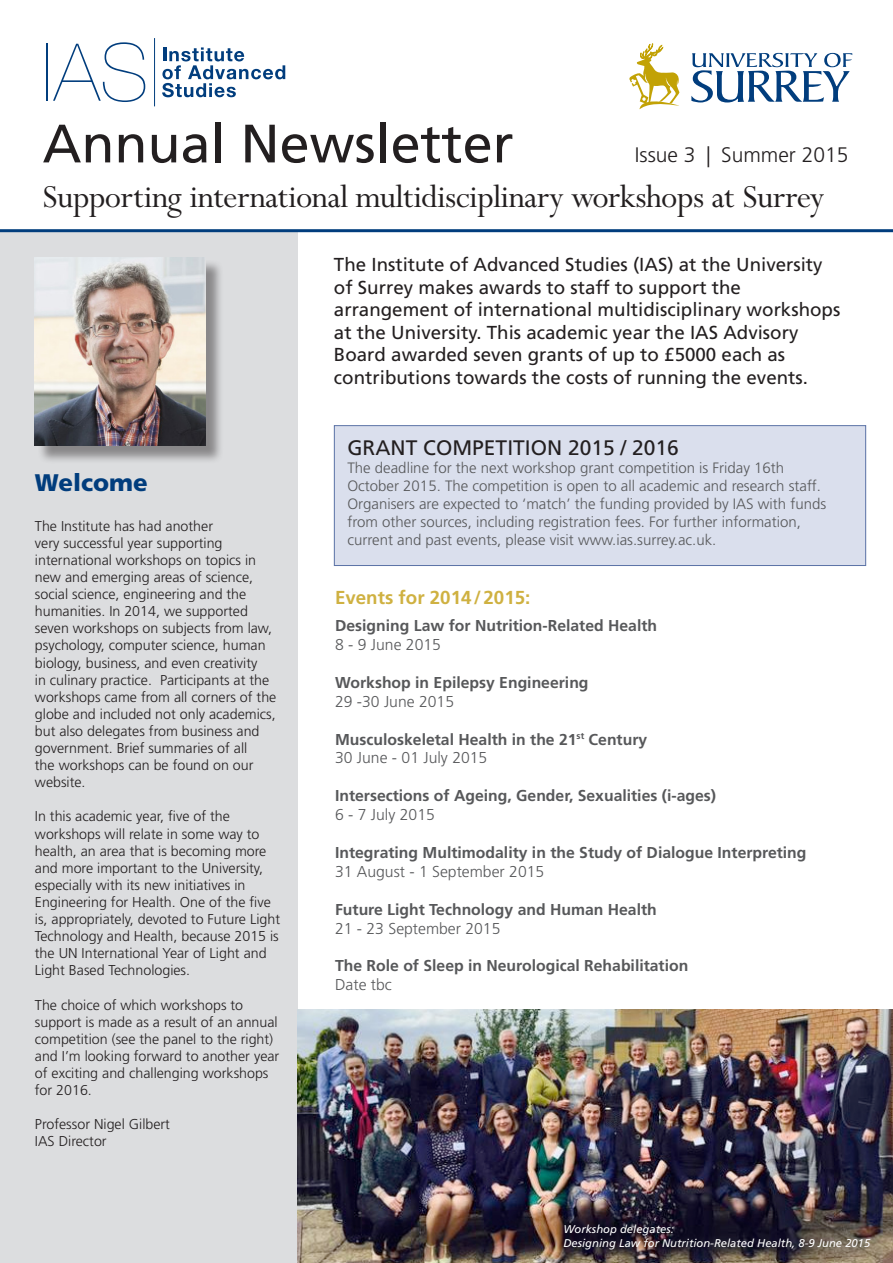
<style>
.page{position:relative;width:893px;height:1263px;background:#fff}
.page>*{position:absolute;margin:0;border:0;box-sizing:border-box;transform-origin:0 0}
.Introduction_Text{font:54px "Frutiger LT Std";color:#231f20}
.t1{font:35.85px "Perpetua MT Std";letter-spacing:-.01em;color:#231f20}
.Introduction_Text-2{font:900 24px "Frutiger LT Std";color:#013d7d}
.Introduction_Text-3{font:21px "Frutiger LT Std";color:#231f20}
.Introduction_Text-4{font:300 21px "Frutiger LT Std";color:#231f20}
.Introduction_Text-5{font:18.75px/22.5px "Frutiger LT Std";color:#231f20}
.Introduction_Text-6{font:700 18.75px "Frutiger LT Std";color:#cfb141}
.Introduction_Text-7{font:700 15.75px "Frutiger LT Std";color:#57585a}
.Introduction_Text-8{font:300 15.75px "Frutiger LT Std";color:#57585a}
.Introduction_Text-9{font:300 15px "Frutiger LT Std";color:#57585a}
.Introduction_Text-10{font:300 14.25px/17.1px "Frutiger LT Std";color:#231f20}
.Introduction_Text-11{font:italic 11.25px "Frutiger LT Std";color:#fff}
</style>
<div class="page">
<div style="left:0;top:232px;width:298px;height:1031px;background:#dcdddf"></div>
<svg style="left:691px;top:53px;width:161px;height:49px"></svg>
<svg style="left:629px;top:44px;width:51px;height:65px"></svg>
<div style="left:37px;top:259px;width:187px;height:205px;background:#231f20;opacity:.45"></div>
<img style="left:35px;top:257px;width:171px;height:188px">
<hr style="left:46px;top:44px;width:2px;height:57px;background:#013d7d">
<svg style="left:53px;top:42px;width:92px;height:60px"></svg>
<svg style="left:162px;top:47px;width:123px;height:50px"></svg>
<hr style="left:154px;top:38px;width:1px;height:68px;background:#013d7d">
<hr style="left:0;top:229px;width:893px;height:3px;background:#013d7d">
<div style="left:334px;top:426px;width:532px;height:139px;background:#dadfed"></div>
<div style="left:334px;top:425px;width:532px;height:141px;border:1px solid #5b72a6"></div>
<img style="left:298px;top:1010px;width:595px;height:253px">
<p class="Introduction_Text" style="left:43px;top:112px;width:473px">Annual Newsletter</p>
<p class="Introduction_Text-4" style="left:635px;top:143px;width:215px">Issue 3 | Summer 2015</p>
<p class="t1" style="left:43px;top:178px;width:783px">Supporting international multidisciplinary workshops at Surrey</p>
<p class="Introduction_Text-5" style="left:334px;top:254px;width:508px">The Institute of Advanced Studies (IAS) at the University of Surrey makes awards to staff to support the arrangement of international multidisciplinary workshops at the University. This academic year the IAS Advisory Board awarded seven grants of up to £5000 each as contributions towards the costs of running the events.</p>
<p class="Introduction_Text-2" style="left:35px;top:468px;width:114px">Welcome</p>
<p class="Introduction_Text-10" style="left:35px;top:517px;width:243px">The Institute has had another<br>very successful year supporting international workshops on topics in new and emerging areas of science, social science, engineering and the humanities. In 2014, we supported seven workshops on subjects from law, psychology, computer science, human biology, business, and even creativity<br>in culinary practice. Participants at the workshops came from all corners of the globe and included not only academics, but also delegates from business and government. Brief summaries of all<br>the workshops can be found on our website.</p>
<p class="Introduction_Text-10" style="left:35px;top:808px;width:247px">In this academic year, five of the workshops will relate in some way to health, an area that is becoming more and more important to the University, especially with its new initiatives in Engineering for Health. One of the five is, appropriately, devoted to Future Light Technology and Health, because 2015 is the UN International Year of Light and Light Based Technologies.</p>
<p class="Introduction_Text-10" style="left:35px;top:996px;width:246px">The choice of which workshops to support is made as a result of an annual competition (see the panel to the right) and I’m looking forward to another year of exciting and challenging workshops for 2016.</p>
<p class="Introduction_Text-10" style="left:35px;top:1116px;width:137px">Professor Nigel Gilbert</p>
<p class="Introduction_Text-10" style="left:35px;top:1133px;width:73px">IAS Director</p>
<p class="Introduction_Text-3" style="left:347px;top:435px;width:333px">GRANT COMPETITION 2015 / 2016</p>
<p class="Introduction_Text-9" style="left:347px;top:459px;width:438px">The deadline for the next workshop grant competition is Friday 16th</p>
<p class="Introduction_Text-9" style="left:347px;top:477px;width:475px">October 2015. The competition is open to all academic and research staff.</p>
<p class="Introduction_Text-9" style="left:347px;top:495px;width:480px">Organisers are expected to ‘match’ the funding provided by IAS with funds</p>
<p class="Introduction_Text-9" style="left:347px;top:513px;width:455px">from other sources, including registration fees. For further information,</p>
<p class="Introduction_Text-9" style="left:347px;top:531px;width:370px">current and past events, please visit www.ias.surrey.ac.uk.</p>
<p class="Introduction_Text-6" style="left:335px;top:586px;width:197px">Events for 2014/2015:</p>
<p class="Introduction_Text-7" style="left:335px;top:616px;width:324px">Designing Law for Nutrition-Related Health</p>
<p class="Introduction_Text-8" style="left:335px;top:636px;width:107px">8 - 9 June 2015</p>
<p class="Introduction_Text-7" style="left:335px;top:673px;width:255px">Workshop in Epilepsy Engineering</p>
<p class="Introduction_Text-8" style="left:335px;top:692px;width:121px">29 -30 June 2015</p>
<p class="Introduction_Text-7" style="left:335px;top:730px;width:314px">Musculoskeletal Health in the 21<sup>st</sup> Century</p>
<p class="Introduction_Text-8" style="left:335px;top:749px;width:154px">30 June - 01 July 2015</p>
<p class="Introduction_Text-7" style="left:335px;top:786px;width:382px">Intersections of Ageing, Gender, Sexualities (i-ages)</p>
<p class="Introduction_Text-8" style="left:335px;top:806px;width:101px">6 - 7 July 2015</p>
<p class="Introduction_Text-7" style="left:335px;top:843px;width:473px">Integrating Multimodality in the Study of Dialogue Interpreting</p>
<p class="Introduction_Text-8" style="left:335px;top:862px;width:211px">31 August - 1 September 2015</p>
<p class="Introduction_Text-7" style="left:335px;top:900px;width:323px">Future Light Technology and Human Health</p>
<p class="Introduction_Text-8" style="left:335px;top:919px;width:167px">21 - 23 September 2015</p>
<p class="Introduction_Text-7" style="left:335px;top:957px;width:355px">The Role of Sleep in Neurological Rehabilitation</p>
<p class="Introduction_Text-8" style="left:335px;top:976px;width:58px">Date tbc</p>
<p class="Introduction_Text-11" style="left:563px;top:1223px;width:112px">Workshop delegates:</p>
<p class="Introduction_Text-11" style="left:563px;top:1236px;width:308px">Designing Law for Nutrition-Related Health, 8-9 June 2015</p>
</div>
